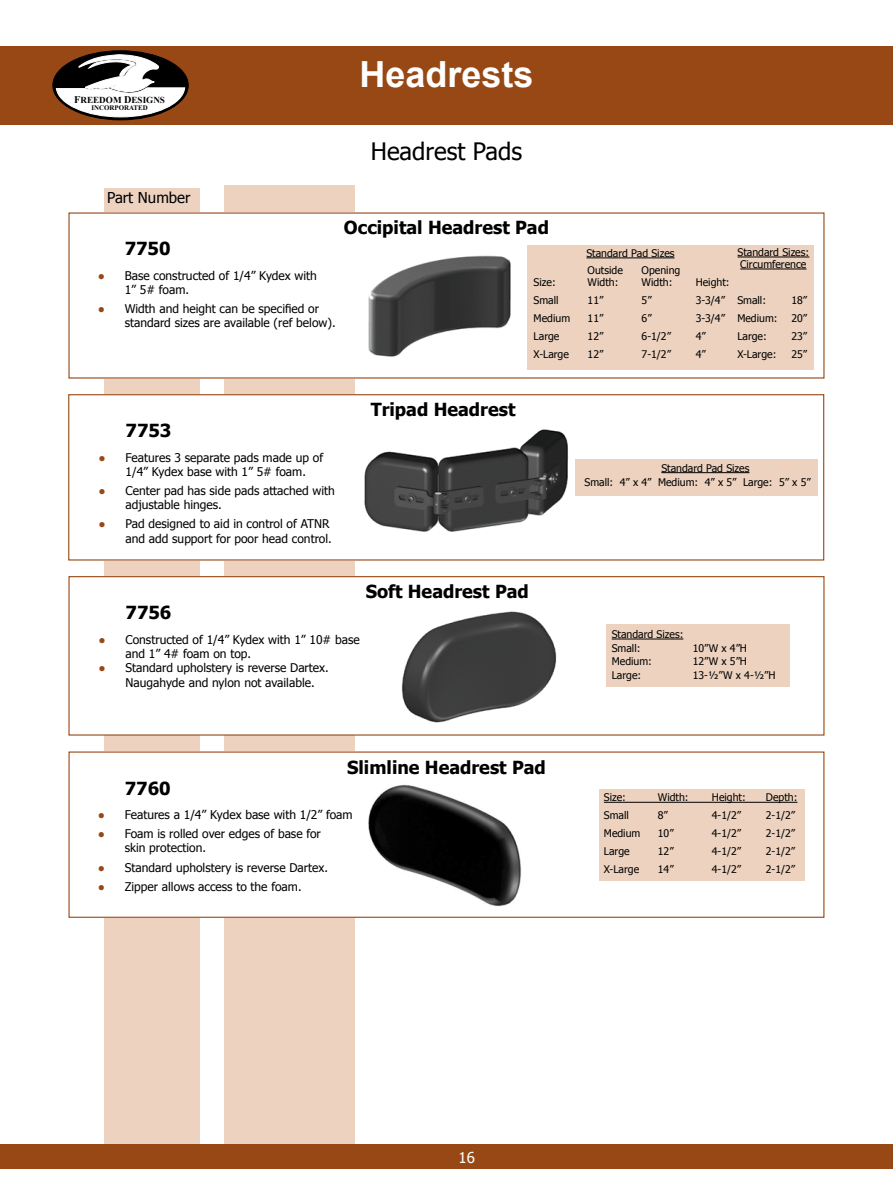
<style>
.page{position:relative;width:893px;height:1188px;background:#fff}
.page>*{position:absolute;margin:0;border:0;box-sizing:border-box;transform-origin:0 0}
.t1{font:700 36px "Arial";color:#fff}
.t2{font:24px "Tahoma";color:#000}
.t3{font:700 18px "Tahoma";color:#000}
.t4{font:15px "Tahoma";color:#000}
.t5{font:15px "Tahoma";color:#fff}
.t6{font:12px/14.4px "Tahoma";color:#000}
.t7{font:10.5px/14.4px "Tahoma";color:#000}
.t8{font:700 9.15px "Times New Roman";color:#000}
.t9{font:700 6.9px "Times New Roman";color:#000}
.s1{font-size:10.2px}
.s2{color:#984814}
</style>
<div class="page">
<div style="left:225px;top:186px;width:130px;height:960px;background:#ecd2bf"></div>
<div style="left:104px;top:188px;width:95px;height:961px;background:#ecd2bf"></div>
<div style="left:72px;top:394px;width:737px;height:166px;background:#fff"></div>
<div style="left:71px;top:752px;width:751px;height:166px;background:#fff"></div>
<div style="left:72px;top:576px;width:751px;height:159px;background:#fff"></div>
<div style="left:0;top:1144px;width:893px;height:25px;background:#984814"></div>
<div style="left:0;top:46px;width:893px;height:79px;background:#984814"></div>
<svg style="left:56px;top:54px;width:129px;height:63px;background:#9c928b"></svg>
<img style="left:364px;top:429px;width:204px;height:103px">
<div style="left:576px;top:459px;width:242px;height:37px;background:#ecd2bf"></div>
<hr style="left:661px;top:472px;width:88px;height:1px;background:#000">
<img style="left:368px;top:784px;width:153px;height:122px">
<div style="left:599px;top:789px;width:205px;height:92px;background:#ecd2bf"></div>
<hr style="left:604px;top:802px;width:193px;height:1px;background:#000">
<div style="left:71px;top:212px;width:751px;height:167px;background:#fff"></div>
<img style="left:368px;top:255px;width:143px;height:102px">
<div style="left:527px;top:245px;width:287px;height:124px;background:#ecd2bf"></div>
<hr style="left:737px;top:257px;width:72px;height:1px;background:#000">
<hr style="left:740px;top:269px;width:66px;height:1px;background:#000">
<hr style="left:586px;top:258px;width:88px;height:1px;background:#000">
<img style="left:401px;top:611px;width:156px;height:112px">
<div style="left:606px;top:624px;width:184px;height:62px;background:#ecd2bf"></div>
<hr style="left:612px;top:639px;width:71px;height:1px;background:#000">
<div style="left:68px;top:394px;width:756px;height:167px;border:1px solid #984814"></div>
<div style="left:68px;top:576px;width:756px;height:160px;border:1px solid #984814"></div>
<div style="left:69px;top:752px;width:755px;height:166px;border:1px solid #984814"></div>
<p class="t8" style="left:74px;top:94px;width:92px"><span class="s1">F</span>REEDOM <span class="s1">D</span>ESIGNS</p>
<p class="t9" style="left:92px;top:103px;width:58px">INCORPORATED</p>
<h1 class="t1" style="left:359px;top:50px;width:176px">Headrests</h1>
<h2 class="t2" style="left:371px;top:135px;width:153px">Headrest Pads</h2>
<p class="t4" style="left:107px;top:188px;width:85px">Part Number</p>
<h3 class="t3" style="left:125px;top:236px;width:47px">7750</h3>
<p class="t6" style="left:125px;top:268px;width:194px;text-indent:-27px"><span class="s2">●</span> Base constructed of 1/4” Kydex with<br>1” 5# foam.</p>
<p class="t6" style="left:125px;top:301px;width:212px;text-indent:-27px"><span class="s2">●</span> Width and height can be specified or standard sizes are available (ref below).</p>
<h3 class="t3" style="left:344px;top:215px;width:207px">Occipital Headrest Pad</h3>
<p class="t7" style="left:586px;top:244px;width:90px;line-height:16.8px">Standard Pad Sizes<br>Outside</p>
<p class="t7" style="left:642px;top:262px;width:40px">Opening</p>
<p class="t7" style="left:534px;top:274px;width:24px">Size:</p>
<p class="t7" style="left:588px;top:274px;width:32px">Width:</p>
<p class="t7" style="left:642px;top:274px;width:32px">Width:</p>
<p class="t7" style="left:696px;top:274px;width:35px">Height:</p>
<p class="t7" style="left:534px;top:292px;width:27px">Small</p>
<p class="t7" style="left:588px;top:292px;width:17px">11”</p>
<p class="t7" style="left:642px;top:292px;width:11px">5”</p>
<p class="t7" style="left:696px;top:292px;width:31px">3-3/4”</p>
<p class="t7" style="left:534px;top:310px;width:38px">Medium</p>
<p class="t7" style="left:588px;top:310px;width:17px">11”</p>
<p class="t7" style="left:642px;top:310px;width:11px">6”</p>
<p class="t7" style="left:696px;top:310px;width:31px">3-3/4”</p>
<p class="t7" style="left:534px;top:328px;width:27px">Large</p>
<p class="t7" style="left:588px;top:328px;width:17px">12”</p>
<p class="t7" style="left:642px;top:328px;width:31px">6-1/2”</p>
<p class="t7" style="left:696px;top:328px;width:11px">4”</p>
<p class="t7" style="left:534px;top:346px;width:37px">X-Large</p>
<p class="t7" style="left:588px;top:346px;width:17px">12”</p>
<p class="t7" style="left:642px;top:346px;width:31px">7-1/2”</p>
<p class="t7" style="left:696px;top:346px;width:11px">4”</p>
<p class="t7" style="left:737px;top:246px;width:73px;line-height:12px">Standard Sizes:<br>Circumference</p>
<p class="t7" style="left:737px;top:293px;width:30px">Small:</p>
<p class="t7" style="left:791px;top:293px;width:17px">18”</p>
<p class="t7" style="left:737px;top:311px;width:42px">Medium:</p>
<p class="t7" style="left:791px;top:311px;width:17px">20”</p>
<p class="t7" style="left:737px;top:329px;width:31px">Large:</p>
<p class="t7" style="left:791px;top:329px;width:17px">23”</p>
<p class="t7" style="left:737px;top:347px;width:41px">X-Large:</p>
<p class="t7" style="left:791px;top:347px;width:17px">25”</p>
<h3 class="t3" style="left:126px;top:418px;width:47px">7753</h3>
<p class="t6" style="left:126px;top:450px;width:199px;text-indent:-27px"><span class="s2">●</span> Features 3 separate pads made up of<br>1/4” Kydex base with 1” 5# foam.</p>
<p class="t6" style="left:126px;top:483px;width:211px;text-indent:-27px"><span class="s2">●</span> Center pad has side pads attached with adjustable hinges.</p>
<p class="t6" style="left:99px;top:516px;width:235px;line-height:15px;text-align:right"><span class="s2">●</span> Pad designed to aid in control of ATNR and add support for poor head control.</p>
<h3 class="t3" style="left:371px;top:397px;width:146px">Tripad Headrest</h3>
<h3 class="t3" style="left:366px;top:579px;width:165px">Soft Headrest Pad</h3>
<p class="t7" style="left:584px;top:460px;width:228px;text-indent:77px">Standard Pad Sizes<br>Small: 4” x 4” Medium: 4” x 5” Large: 5” x 5”</p>
<h3 class="t3" style="left:126px;top:600px;width:47px">7756</h3>
<p class="t6" style="left:126px;top:631px;width:236px;text-indent:-27px"><span class="s2">●</span> Constructed of 1/4” Kydex with 1” 10# base and 1” 4# foam on top.</p>
<p class="t6" style="left:126px;top:660px;width:205px;text-indent:-27px"><span class="s2">●</span> Standard upholstery is reverse Dartex.<br>Naugahyde and nylon not available.</p>
<h3 class="t3" style="left:347px;top:755px;width:200px">Slimline Headrest Pad</h3>
<h3 class="t3" style="left:125px;top:776px;width:47px">7760</h3>
<p class="t6" style="left:98px;top:807px;width:256px"><span class="s2">●</span> Features a 1/4” Kydex base with 1/2” foam</p>
<p class="t6" style="left:125px;top:826px;width:198px;text-indent:-27px"><span class="s2">●</span> Foam is rolled over edges of base for skin protection.</p>
<p class="t6" style="left:98px;top:860px;width:232px"><span class="s2">●</span> Standard upholstery is reverse Dartex.</p>
<p class="t6" style="left:98px;top:879px;width:205px"><span class="s2">●</span> Zipper allows access to the foam.</p>
<p class="t7" style="left:612px;top:627px;width:73px;line-height:13.5px">Standard Sizes:<br>Small:</p>
<p class="t7" style="left:693px;top:640px;width:56px">10”W x 4”H</p>
<p class="t7" style="left:612px;top:654px;width:42px">Medium:</p>
<p class="t7" style="left:693px;top:654px;width:56px">12”W x 5”H</p>
<p class="t7" style="left:612px;top:667px;width:31px">Large:</p>
<p class="t7" style="left:693px;top:667px;width:84px">13-½”W x 4-½”H</p>
<p class="t7" style="left:604px;top:790px;width:24px">Size:</p>
<p class="t7" style="left:658px;top:790px;width:32px">Width:</p>
<p class="t7" style="left:712px;top:790px;width:35px">Height:</p>
<p class="t7" style="left:766px;top:790px;width:33px">Depth:</p>
<p class="t7" style="left:604px;top:808px;width:27px">Small</p>
<p class="t7" style="left:658px;top:808px;width:11px">8”</p>
<p class="t7" style="left:712px;top:808px;width:31px">4-1/2”</p>
<p class="t7" style="left:766px;top:808px;width:31px">2-1/2”</p>
<p class="t7" style="left:604px;top:826px;width:38px">Medium</p>
<p class="t7" style="left:658px;top:826px;width:17px">10”</p>
<p class="t7" style="left:712px;top:826px;width:31px">4-1/2”</p>
<p class="t7" style="left:766px;top:826px;width:31px">2-1/2”</p>
<p class="t7" style="left:604px;top:844px;width:27px">Large</p>
<p class="t7" style="left:658px;top:844px;width:17px">12”</p>
<p class="t7" style="left:712px;top:844px;width:31px">4-1/2”</p>
<p class="t7" style="left:766px;top:844px;width:31px">2-1/2”</p>
<p class="t7" style="left:604px;top:862px;width:37px">X-Large</p>
<p class="t7" style="left:658px;top:862px;width:17px">14”</p>
<p class="t7" style="left:712px;top:862px;width:31px">4-1/2”</p>
<p class="t7" style="left:766px;top:862px;width:31px">2-1/2”</p>
<p class="t5" style="left:459px;top:1148px;width:18px">16</p>
</div>
